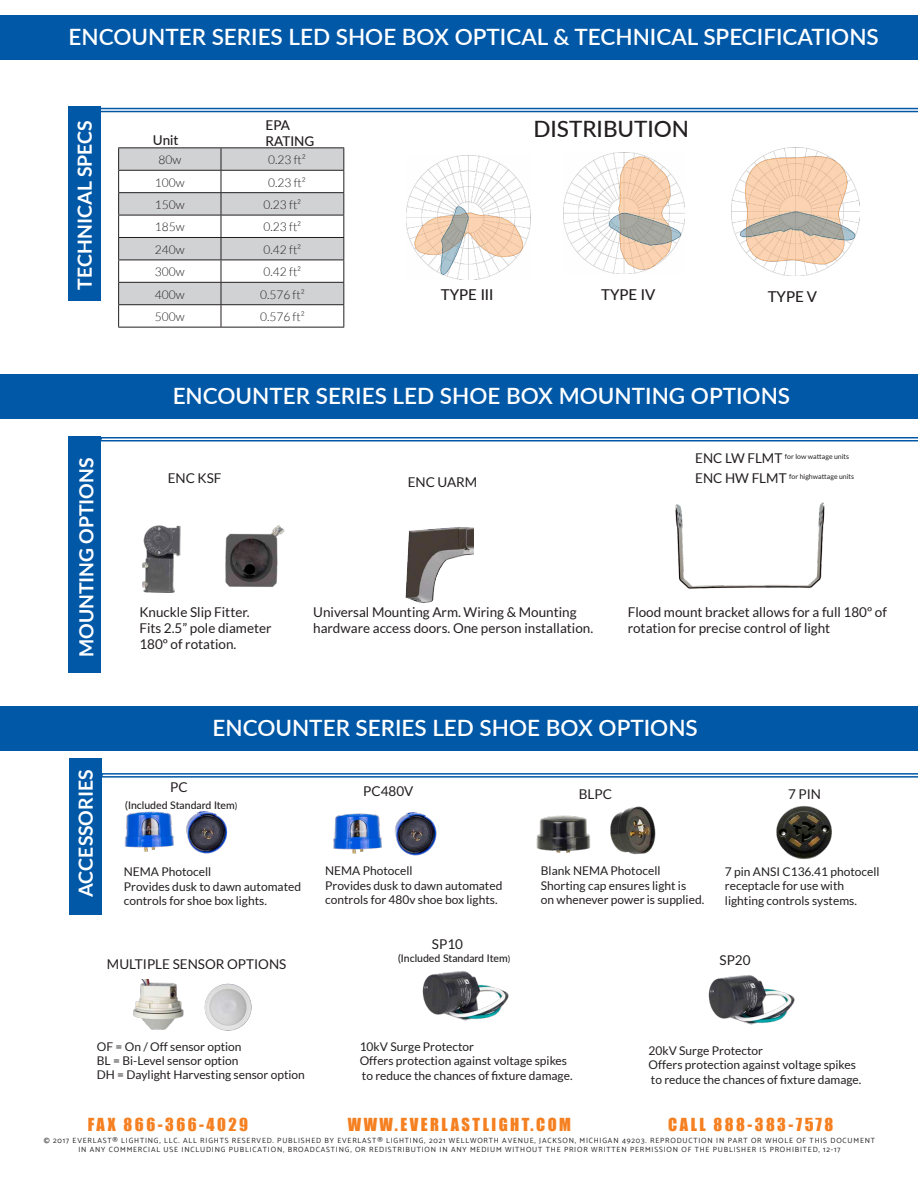
<style>
.page{position:relative;width:918px;height:1188px;background:#fff}
.page>*{position:absolute;margin:0;border:0;box-sizing:border-box;transform-origin:0 0}
.t1{font:600 22.5px "Lato";color:#fff}
.t2{font:500 22.5px "Lato";color:#231f20}
.t3{font:700 19.5px "Lato";color:#fff}
.t4{font:16.5px "Impact";letter-spacing:.15em;color:#f58021}
.t5{font:500 15px "Lato";color:#231f20}
.t6{font:13.5px/16.2px "Lato";color:#231f20}
.t7{font:500 13.5px "Lato";color:#231f20}
.t8{font:12px/14.4px "Lato";color:#231f20}
.t9{font:300 12px "Lato";color:#231f20}
.t10{font:500 10.5px "Lato";color:#231f20}
.t11{font:7.5px/9px "Catamaran";letter-spacing:.11em;color:#231f20;text-align:center}
.t12{font:7.05px "Lato";color:#231f20}
.s1{font-size:13.5px}
.s2{font-weight:400;font-size:9px}
</style>
<div class="page">
<svg style="left:101px;top:108px;width:817px;height:4px;background:#5f96c7"></svg>
<div style="left:69px;top:107px;width:32px;height:194px;background:#0058a7"></div>
<hr style="left:118px;top:147px;width:103px;height:1px;background:#231f20">
<hr style="left:221px;top:147px;width:123px;height:1px;background:#231f20">
<svg style="left:118px;top:148px;width:226px;height:179px"></svg>
<hr style="left:118px;top:327px;width:103px;height:1px;background:#231f20">
<hr style="left:221px;top:327px;width:123px;height:1px;background:#231f20">
<img style="left:407px;top:156px;width:123px;height:123px">
<div style="left:0;top:15px;width:918px;height:45px;background:#0058a7"></div>
<div style="left:69px;top:437px;width:32px;height:236px;background:#0058a7"></div>
<img style="left:143px;top:525px;width:38px;height:68px">
<img style="left:225px;top:525px;width:60px;height:62px">
<svg style="left:101px;top:437px;width:817px;height:4px"></svg>
<div style="left:0;top:374px;width:918px;height:44px;background:#0058a7"></div>
<div style="left:70px;top:758px;width:32px;height:157px;background:#0058a7"></div>
<img style="left:124px;top:811px;width:48px;height:41px">
<img style="left:172px;top:811px;width:56px;height:43px">
<img style="left:708px;top:975px;width:87px;height:50px">
<svg style="left:102px;top:773px;width:816px;height:5px"></svg>
<div style="left:0;top:706px;width:918px;height:45px;background:#0058a7"></div>
<img style="left:133px;top:979px;width:51px;height:51px">
<img style="left:204px;top:983px;width:48px;height:48px">
<img style="left:406px;top:527px;width:67px;height:76px">
<img style="left:564px;top:152px;width:121px;height:121px">
<img style="left:731px;top:147px;width:128px;height:128px">
<img style="left:675px;top:502px;width:150px;height:87px">
<img style="left:422px;top:971px;width:87px;height:50px">
<img style="left:536px;top:815px;width:55px;height:38px">
<img style="left:610px;top:806px;width:46px;height:49px">
<img style="left:333px;top:813px;width:49px;height:41px">
<img style="left:394px;top:812px;width:43px;height:44px">
<img style="left:776px;top:805px;width:56px;height:55px">
<h1 class="t1" style="left:69px;top:21px;width:812px">ENCOUNTER SERIES LED SHOE BOX OPTICAL &amp; TECHNICAL SPECIFICATIONS</h1>
<h2 class="t3" style="left:74px;top:290px;width:171px;rotate:-90deg">TECHNICAL SPECS</h2>
<p class="t7" style="left:266px;top:115px;width:26px">EPA</p>
<p class="t7" style="left:153px;top:130px;width:27px">Unit</p>
<p class="t7" style="left:266px;top:131px;width:50px">RATING</p>
<p class="t9" style="left:158px;top:154px;width:24px">80w</p>
<p class="t9" style="left:268px;top:154px;width:39px">0.23 ft2</p>
<p class="t9" style="left:155px;top:176px;width:31px">100w</p>
<p class="t9" style="left:268px;top:176px;width:39px">0.23 ft2</p>
<p class="t9" style="left:155px;top:198px;width:31px">150w</p>
<p class="t9" style="left:264px;top:198px;width:39px">0.23 ft2</p>
<p class="t9" style="left:155px;top:221px;width:31px">185w</p>
<p class="t9" style="left:264px;top:221px;width:39px">0.23 ft2</p>
<p class="t9" style="left:155px;top:243px;width:31px">240w</p>
<p class="t9" style="left:264px;top:243px;width:39px">0.42 ft2</p>
<p class="t9" style="left:155px;top:266px;width:31px">300w</p>
<p class="t9" style="left:264px;top:266px;width:39px">0.42 ft2</p>
<p class="t9" style="left:155px;top:288px;width:31px">400w</p>
<p class="t9" style="left:260px;top:288px;width:46px">0.576 ft2</p>
<p class="t9" style="left:155px;top:310px;width:31px">500w</p>
<p class="t9" style="left:260px;top:310px;width:46px">0.576 ft2</p>
<h1 class="t2" style="left:533px;top:112px;width:157px">DISTRIBUTION</h1>
<p class="t5" style="left:441px;top:283px;width:54px">TYPE III</p>
<p class="t5" style="left:601px;top:283px;width:56px">TYPE IV</p>
<p class="t5" style="left:768px;top:285px;width:51px">TYPE V</p>
<h2 class="t3" style="left:75px;top:657px;width:201px;rotate:-90deg">MOUNTING OPTIONS</h2>
<h1 class="t1" style="left:173px;top:379px;width:619px">ENCOUNTER SERIES LED SHOE BOX MOUNTING OPTIONS</h1>
<p class="t6" style="left:168px;top:470px;width:55px">ENC KSF</p>
<p class="t6" style="left:408px;top:474px;width:71px">ENC UARM</p>
<p class="t12" style="left:695px;top:453px;width:156px"><span class="s1">ENC LW FLMT</span> for low wattage units</p>
<p class="t12" style="left:695px;top:472px;width:161px"><span class="s1">ENC HW FLMT</span> for highwattage units</p>
<p class="t6" style="left:139px;top:604px;width:134px">Knuckle Slip Fitter.<br>Fits 2.5” pole diameter<br>180º of rotation.</p>
<p class="t6" style="left:313px;top:604px;width:282px">Universal Mounting Arm. Wiring &amp; Mounting hardware access doors. One person installation.</p>
<p class="t6" style="left:628px;top:604px;width:261px">Flood mount bracket allows for a full 180º of rotation for precise control of light</p>
<h2 class="t3" style="left:75px;top:897px;width:129px;rotate:-90deg">ACCESSORIES</h2>
<h1 class="t1" style="left:212px;top:712px;width:487px">ENCOUNTER SERIES LED SHOE BOX OPTIONS</h1>
<p class="t6" style="left:170px;top:779px;width:19px">PC</p>
<p class="t10" style="left:125px;top:797px;width:114px">(Included Standard Item<span class="s2">)</span></p>
<p class="t8" style="left:124px;top:865px;width:179px">NEMA Photocell<br>Provides dusk to dawn automated controls for shoe box lights.</p>
<p class="t6" style="left:107px;top:955px;width:181px">MULTIPLE SENSOR OPTIONS</p>
<p class="t6" style="left:363px;top:783px;width:52px">PC480V</p>
<p class="t8" style="left:325px;top:864px;width:179px">NEMA Photocell<br>Provides dusk to dawn automated controls for 480v shoe box lights.</p>
<p class="t6" style="left:432px;top:936px;width:33px">SP10</p>
<p class="t10" style="left:398px;top:951px;width:114px">(Included Standard Item<span class="s2">)</span></p>
<p class="t6" style="left:579px;top:786px;width:35px">BLPC</p>
<p class="t8" style="left:541px;top:864px;width:165px">Blank NEMA Photocell<br>Shorting cap ensures light is<br>on whenever power is supplied.</p>
<p class="t6" style="left:788px;top:786px;width:35px">7 PIN</p>
<p class="t8" style="left:725px;top:864px;width:156px">7 pin ANSI C136.41 photocell receptacle for use with lighting controls systems.</p>
<p class="t6" style="left:720px;top:952px;width:33px">SP20</p>
<p class="t8" style="left:97px;top:1039px;width:210px">OF = On / Off sensor option<br>BL = Bi-Level sensor option<br>DH = Daylight Harvesting sensor option</p>
<p class="t8" style="left:649px;top:1043px;width:214px">20kV Surge Protector<br>Offers protection against voltage spikes to reduce the chances of fixture damage.</p>
<p class="t8" style="left:360px;top:1039px;width:214px">10kV Surge Protector<br>Offers protection against voltage spikes to reduce the chances of fixture damage.</p>
<h3 class="t4" style="left:88px;top:1112px;width:162px">FAX 866-366-4029</h3>
<h3 class="t4" style="left:348px;top:1112px;width:225px">WWW.EVERLASTLIGHT.COM</h3>
<h3 class="t4" style="left:668px;top:1112px;width:167px">CALL 888-383-7578</h3>
<p class="t11" style="left:44px;top:1136px;width:833px">© 2017 EVERLAST® LIGHTING, LLC. ALL RIGHTS RESERVED. PUBLISHED BY EVERLAST® LIGHTING, 2021 WELLWORTH AVENUE, JACKSON, MICHIGAN 49203. REPRODUCTION IN PART OR WHOLE OF THIS DOCUMENT<br>IN ANY COMMERCIAL USE INCLUDING PUBLICATION, BROADCASTING, OR REDISTRIBUTION IN ANY MEDIUM WITHOUT THE PRIOR WRITTEN PERMISSION OF THE PUBLISHER IS PROHIBITED, 12-17</p>
</div>
